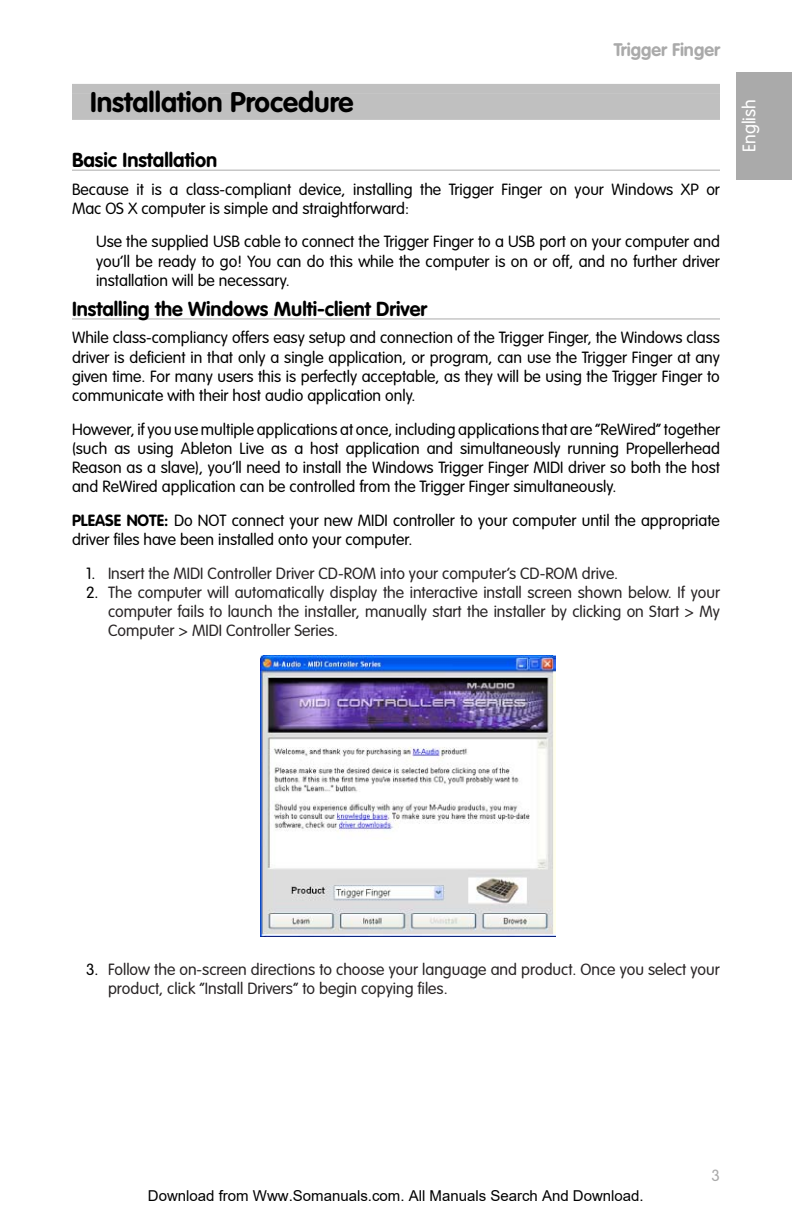
<style>
.page{position:relative;width:792px;height:1224px;background:#fff}
.page>*{position:absolute;margin:0;border:0;box-sizing:border-box;transform-origin:0 0}
.t1{font:700 28px "VAG Rounded";color:#000}
.t2{font:700 20px "VAG Rounded";color:#000}
.t3{font:700 18px "VAG Rounded";color:#aaa}
.t4{font:300 18px "VAG Rounded";color:#fff}
.t5{font:300 16px/19.2px "VAG Rounded";color:#000;text-align:justify}
.t6{font:300 16px/19.2px "VAG Rounded";color:#292526;text-align:justify}
.t7{font:300 16px "VAG Rounded";color:#aaa}
.t8{font:15px "Arial";color:#000}
.s1{font-weight:700}
.s2{color:#000}
</style>
<div class="page">
<div style="left:736px;top:72px;width:56px;height:107px;background:#aaa"></div>
<div style="left:72px;top:84px;width:648px;height:10px;background:#c0c0c0"></div>
<div style="left:72px;top:94px;width:648px;height:26px;background:#c0c0c0"></div>
<hr style="left:72px;top:170px;width:648px;height:1px;background:#aaa">
<hr style="left:72px;top:318px;width:648px;height:1px;background:#aaa">
<img style="left:261px;top:655px;width:294px;height:282px">
<p class="t3" style="left:614px;top:39px;width:108px">Trigger Finger</p>
<h1 class="t1" style="left:90px;top:86px;width:265px">Installation Procedure</h1>
<p class="t2" style="left:72px;top:149px;width:147px">Basic Installation</p>
<p class="t5" style="left:72px;top:179px;width:650px">Because it is a class-compliant device, installing the Trigger Finger on your Windows XP or<br>Mac OS X computer is simple and straightforward:</p>
<p class="t5" style="left:96px;top:232px;width:625px">Use the supplied USB cable to connect the Trigger Finger to a USB port on your computer and you’ll be ready to go! You can do this while the computer is on or off, and no further driver installation will be necessary.</p>
<p class="t2" style="left:72px;top:298px;width:357px">Installing the Windows Multi-client Driver</p>
<p class="t5" style="left:72px;top:328px;width:650px">While class-compliancy offers easy setup and connection of the Trigger Finger, the Windows class driver is deficient in that only a single application, or program, can use the Trigger Finger at any given time. For many users this is perfectly acceptable, as they will be using the Trigger Finger to communicate with their host audio application only.</p>
<p class="t5" style="left:72px;top:419px;width:650px">However, if you use multiple applications at once, including applications that are “ReWired” together (such as using Ableton Live as a host application and simultaneously running Propellerhead Reason as a slave), you’ll need to install the Windows Trigger Finger MIDI driver so both the host and ReWired application can be controlled from the Trigger Finger simultaneously.</p>
<p class="t5" style="left:72px;top:511px;width:649px"><span class="s1">PLEASE NOTE:</span> Do NOT connect your new MIDI controller to your computer until the appropriate driver files have been installed onto your computer.</p>
<p class="t6" style="left:86px;top:563px;width:534px"><span class="s2">1.</span> Insert the MIDI Controller Driver CD-ROM into your computer’s CD-ROM drive.</p>
<p class="t6" style="left:108px;top:583px;width:614px;text-indent:-22px"><span class="s2">2.</span> The computer will automatically display the interactive install screen shown below. If your computer fails to launch the installer, manually start the installer by clicking on Start &gt; My Computer &gt; MIDI Controller Series.</p>
<p class="t4" style="left:739px;top:152px;width:54px;rotate:-90deg">English</p>
<p class="t6" style="left:108px;top:960px;width:613px;text-indent:-22px"><span class="s2">3.</span> Follow the on-screen directions to choose your language and product. Once you select your product, click “Install Drivers” to begin copying files.</p>
<p class="t8" style="left:148px;top:1187px;width:497px">Download from Www.Somanuals.com. All Manuals Search And Download.</p>
<p class="t7" style="left:711px;top:1166px;width:10px">3</p>
</div>
